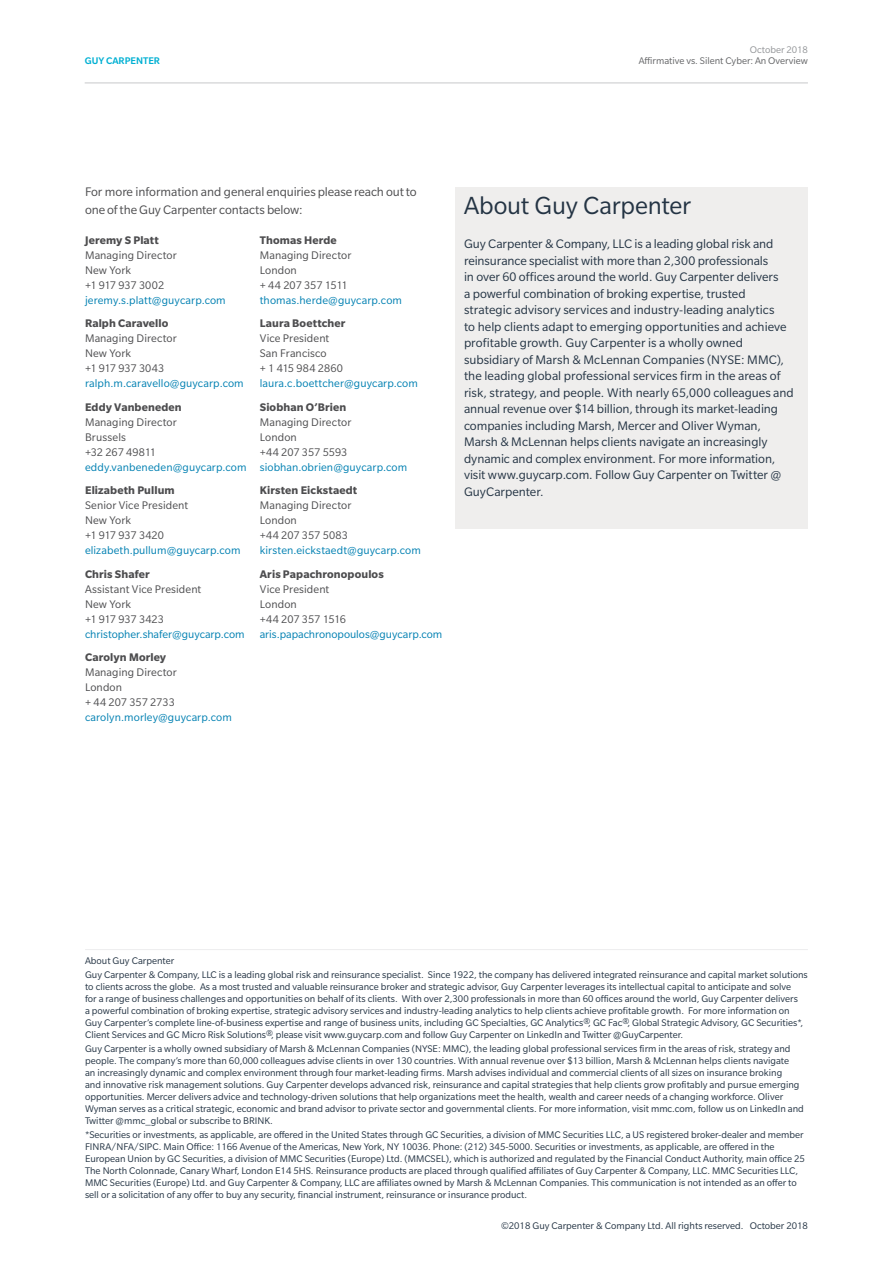
<style>
.page{position:relative;width:893px;height:1263px;background:#fff}
.page>*{position:absolute;margin:0;border:0;box-sizing:border-box;transform-origin:0 0}
.t1{font:27px "Slate Pro";letter-spacing:-.005em;color:#243444}
.t2{font:13.5px/16.5px "Slate Pro";color:#243444}
.t3{font:13.5px/18px "Slate Pro";letter-spacing:-.005em;color:#4d4d4f}
.t4{font:12px/15px "Slate Pro";letter-spacing:.005em;color:#4d4d4f}
.t5{font:12px "Slate Pro";letter-spacing:.005em;color:#0080b2}
.t6{font:700 12px "Slate Pro";letter-spacing:.01em;color:#4d4d4f}
.t7{font:10.5px/12px "Slate Pro";color:#243444}
.t8{font:10.5px "Slate Pro";color:#636466}
.t9{font:500 10.5px "Slate Pro";color:#00b0d3}
.t10{font:10.5px "Slate Pro";color:#939598}
</style>
<div class="page">
<hr style="left:85px;top:949px;width:723px;height:1px;background:#ededee">
<div style="left:455px;top:187px;width:353px;height:342px;background:#efeeed"></div>
<hr style="left:85px;top:83px;width:723px;height:1px;background:#c7c8ca">
<p class="t10" style="left:750px;top:45px;width:60px">October 2018</p>
<p class="t9" style="left:85px;top:55px;width:77px">GUY CARPENTER</p>
<p class="t8" style="left:639px;top:55px;width:171px">Affirmative vs. Silent Cyber: An Overview</p>
<p class="t3" style="left:85px;top:183px;width:333px">For more information and general enquiries please reach out to one of the Guy Carpenter contacts below:</p>
<p class="t6" style="left:85px;top:233px;width:75px">Jeremy S Platt</p>
<p class="t4" style="left:85px;top:247px;width:93px">Managing Director<br>New York<br>+1 917 937 3002</p>
<p class="t5" style="left:85px;top:294px;width:142px">jeremy.s.platt@guycarp.com</p>
<p class="t6" style="left:85px;top:317px;width:85px">Ralph Caravello</p>
<p class="t4" style="left:85px;top:331px;width:93px">Managing Director<br>New York<br>+1 917 937 3043</p>
<p class="t5" style="left:85px;top:377px;width:160px">ralph.m.caravello@guycarp.com</p>
<p class="t6" style="left:85px;top:400px;width:98px">Eddy Vanbeneden</p>
<p class="t4" style="left:85px;top:415px;width:93px">Managing Director<br>Brussels<br>+32 267 49811</p>
<p class="t5" style="left:85px;top:461px;width:163px">eddy.vanbeneden@guycarp.com</p>
<p class="t6" style="left:85px;top:484px;width:91px">Elizabeth Pullum</p>
<p class="t4" style="left:85px;top:498px;width:105px">Senior Vice President<br>New York<br>+1 917 937 3420</p>
<p class="t5" style="left:85px;top:544px;width:157px">elizabeth.pullum@guycarp.com</p>
<p class="t6" style="left:85px;top:567px;width:66px">Chris Shafer</p>
<p class="t4" style="left:85px;top:582px;width:118px">Assistant Vice President<br>New York<br>+1 917 937 3423</p>
<p class="t5" style="left:85px;top:628px;width:161px">christopher.shafer@guycarp.com</p>
<p class="t6" style="left:85px;top:651px;width:83px">Carolyn Morley</p>
<p class="t4" style="left:85px;top:665px;width:93px">Managing Director<br>London<br>+ 44 207 357 2733</p>
<p class="t5" style="left:85px;top:711px;width:148px">carolyn.morley@guycarp.com</p>
<p class="t6" style="left:260px;top:233px;width:79px">Thomas Herde</p>
<p class="t4" style="left:260px;top:248px;width:93px">Managing Director<br>London<br>+ 44 207 357 1511</p>
<p class="t5" style="left:260px;top:294px;width:144px">thomas.herde@guycarp.com</p>
<p class="t6" style="left:260px;top:317px;width:87px">Laura Boettcher</p>
<p class="t4" style="left:260px;top:331px;width:85px">Vice President<br>San Francisco<br>+ 1 415 984 2860</p>
<p class="t5" style="left:260px;top:377px;width:160px">laura.c.boettcher@guycarp.com</p>
<p class="t6" style="left:260px;top:400px;width:88px">Siobhan O’Brien</p>
<p class="t4" style="left:260px;top:415px;width:93px">Managing Director<br>London<br>+44 207 357 5593</p>
<p class="t5" style="left:260px;top:461px;width:149px">siobhan.obrien@guycarp.com</p>
<p class="t6" style="left:260px;top:484px;width:99px">Kirsten Eickstaedt</p>
<p class="t4" style="left:260px;top:498px;width:93px">Managing Director<br>London<br>+44 207 357 5083</p>
<p class="t5" style="left:260px;top:544px;width:163px">kirsten.eickstaedt@guycarp.com</p>
<p class="t6" style="left:260px;top:567px;width:125px">Aris Papachronopoulos</p>
<p class="t4" style="left:260px;top:582px;width:88px">Vice President<br>London<br>+44 207 357 1516</p>
<p class="t5" style="left:260px;top:628px;width:184px">aris.papachronopoulos@guycarp.com</p>
<h1 class="t1" style="left:464px;top:191px;width:229px">About Guy Carpenter</h1>
<p class="t2" style="left:464px;top:236px;width:331px">Guy Carpenter &amp; Company, LLC is a leading global risk and reinsurance specialist with more than 2,300 professionals<br>in over 60 offices around the world. Guy Carpenter delivers<br>a powerful combination of broking expertise, trusted strategic advisory services and industry-leading analytics<br>to help clients adapt to emerging opportunities and achieve profitable growth. Guy Carpenter is a wholly owned subsidiary of Marsh &amp; McLennan Companies (NYSE: MMC), the leading global professional services firm in the areas of risk, strategy, and people. With nearly 65,000 colleagues and annual revenue over $14 billion, through its market-leading companies including Marsh, Mercer and Oliver Wyman, Marsh &amp; McLennan helps clients navigate an increasingly dynamic and complex environment. For more information, visit www.guycarp.com. Follow Guy Carpenter on Twitter @ GuyCarpenter.</p>
<p class="t7" style="left:85px;top:953px;width:724px;line-height:14.1px">About Guy Carpenter<br>Guy Carpenter &amp; Company, LLC is a leading global risk and reinsurance specialist. Since 1922, the company has delivered integrated reinsurance and capital market solutions</p>
<p class="t7" style="left:85px;top:981px;width:720px">to clients across the globe. As a most trusted and valuable reinsurance broker and strategic advisor, Guy Carpenter leverages its intellectual capital to anticipate and solve for a range of business challenges and opportunities on behalf of its clients. With over 2,300 professionals in more than 60 offices around the world, Guy Carpenter delivers a powerful combination of broking expertise, strategic advisory services and industry-leading analytics to help clients achieve profitable growth. For more information on Guy Carpenter’s complete line-of-business expertise and range of business units, including GC Specialties, GC Analytics®, GC Fac®, Global Strategic Advisory, GC Securities*, Client Services and GC Micro Risk Solutions®, please visit www.guycarp.com and follow Guy Carpenter on LinkedIn and Twitter @GuyCarpenter.</p>
<p class="t7" style="left:85px;top:1043px;width:720px">Guy Carpenter is a wholly owned subsidiary of Marsh &amp; McLennan Companies (NYSE: MMC), the leading global professional services firm in the areas of risk, strategy and people. The company’s more than 60,000 colleagues advise clients in over 130 countries. With annual revenue over $13 billion, Marsh &amp; McLennan helps clients navigate<br>an increasingly dynamic and complex environment through four market-leading firms. Marsh advises individual and commercial clients of all sizes on insurance broking<br>and innovative risk management solutions. Guy Carpenter develops advanced risk, reinsurance and capital strategies that help clients grow profitably and pursue emerging opportunities. Mercer delivers advice and technology-driven solutions that help organizations meet the health, wealth and career needs of a changing workforce. Oliver Wyman serves as a critical strategic, economic and brand advisor to private sector and governmental clients. For more information, visit mmc.com, follow us on LinkedIn and Twitter @mmc_global or subscribe to BRINK.</p>
<p class="t7" style="left:85px;top:1129px;width:721px">*Securities or investments, as applicable, are offered in the United States through GC Securities, a division of MMC Securities LLC, a US registered broker-dealer and member FINRA/NFA/SIPC. Main Office: 1166 Avenue of the Americas, New York, NY 10036. Phone: (212) 345-5000. Securities or investments, as applicable, are offered in the European Union by GC Securities, a division of MMC Securities (Europe) Ltd. (MMCSEL), which is authorized and regulated by the Financial Conduct Authority, main office 25<br>The North Colonnade, Canary Wharf, London E14 5HS. Reinsurance products are placed through qualified affiliates of Guy Carpenter &amp; Company, LLC. MMC Securities LLC, MMC Securities (Europe) Ltd. and Guy Carpenter &amp; Company, LLC are affiliates owned by Marsh &amp; McLennan Companies. This communication is not intended as an offer to sell or a solicitation of any offer to buy any security, financial instrument, reinsurance or insurance product.</p>
<p class="t7" style="left:501px;top:1220px;width:308px">©2018 Guy Carpenter &amp; Company Ltd. All rights reserved. October 2018</p>
</div>
